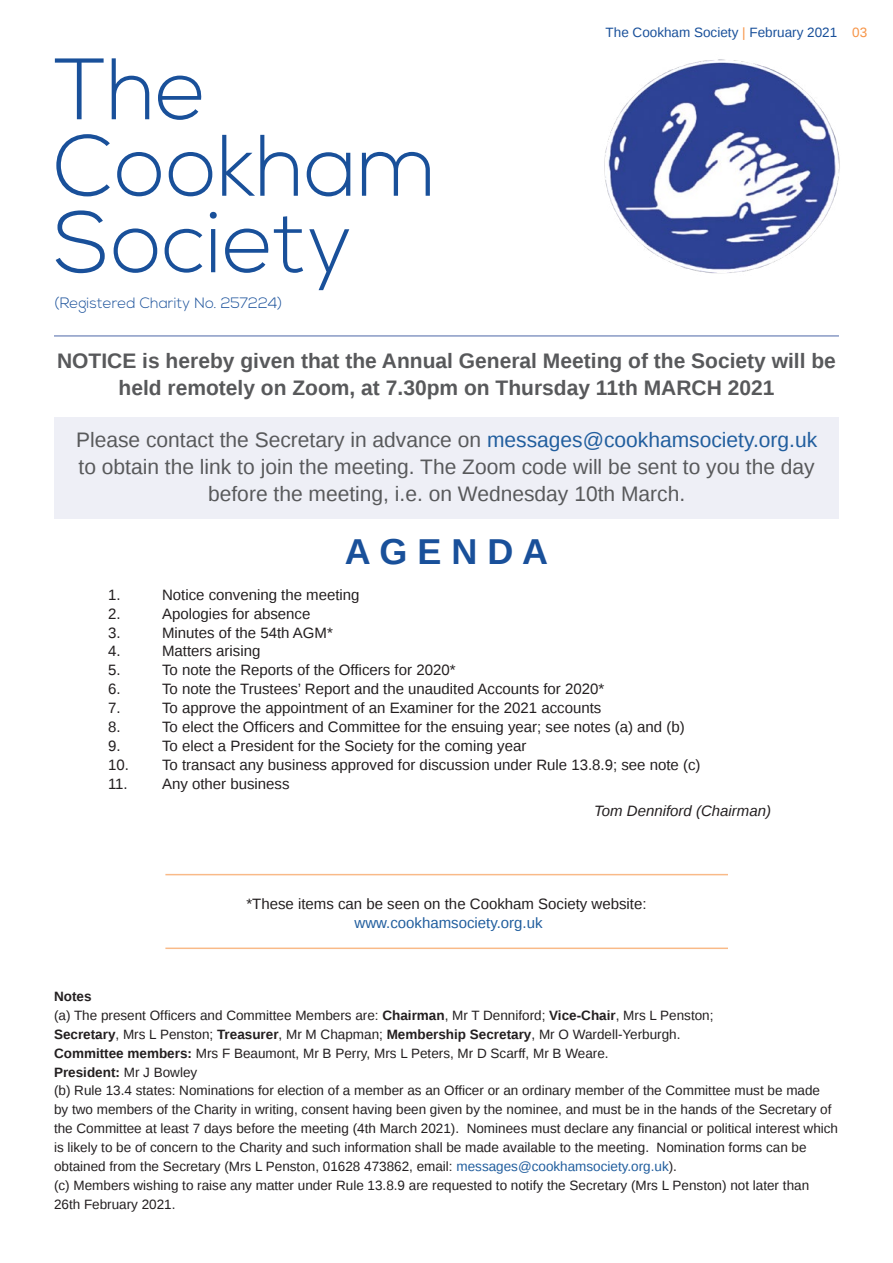
<style>
.page{position:relative;width:893px;height:1263px;background:#fff}
.page>*{position:absolute;margin:0;border:0;box-sizing:border-box;transform-origin:0 0}
.t1{font:300 87px/76.5px "Nexa";color:#19509a}
.t2{font:700 36px "Liberation Sans";color:#19509a}
.t3{font:21px/27px "Liberation Sans";color:#58595b;text-align:center}
.t4{font:700 21px/27px "Liberation Sans";color:#58595b;text-align:center}
.t5{font:15px "Liberation Sans";color:#231f20}
.t6{font:300 15px "Nexa";color:#19509a}
.t7{font:15px "Liberation Sans";color:#215e9e}
.t8{font:italic 15px "Liberation Sans";color:#231f20}
.t9{font:13.5px/18.9px "Liberation Sans";color:#231f20}
.t10{font:13.5px "Liberation Sans";color:#19509a}
.s1{color:#f79548}
.s2{color:#215e9e}
.s3{font-weight:700}
</style>
<div class="page">
<hr style="left:54px;top:336px;width:785px;height:1px;background:#4d67a8">
<img style="left:604px;top:59px;width:236px;height:215px">
<div style="left:54px;top:417px;width:785px;height:101px;background:#eeeff6"></div>
<hr style="left:165px;top:947px;width:563px;height:2px;background:#f79548">
<hr style="left:165px;top:874px;width:563px;height:1px;background:#f79548">
<h1 class="t1" style="left:54px;top:55px;width:385px">The<br>Cookham<br>Society</h1>
<p class="t6" style="left:54px;top:294px;width:230px">(Registered Charity No. 257224)</p>
<p class="t10" style="left:606px;top:25px;width:263px">The Cookham Society <span class="s1">|</span> February 2021 <span class="s1">03</span></p>
<h3 class="t4" style="left:57px;top:347px;width:780px">NOTICE is hereby given that the Annual General Meeting of the Society will be held remotely on Zoom, at 7.30pm on Thursday 11th MARCH 2021</h3>
<h3 class="t3" style="left:76px;top:427px;width:743px">Please contact the Secretary in advance on <span class="s2">messages@cookhamsociety.org.uk </span>to obtain the link to join the meeting. The Zoom code will be sent to you the day before the meeting, i.e. on Wednesday 10th March.</h3>
<h2 class="t2" style="left:345px;top:527px;width:205px">A G E N D A</h2>
<p class="t5" style="left:108px;top:586px;width:14px">1.</p>
<p class="t5" style="left:162px;top:586px;width:199px">Notice convening the meeting</p>
<p class="t5" style="left:108px;top:605px;width:14px">2.</p>
<p class="t5" style="left:162px;top:605px;width:150px">Apologies for absence</p>
<p class="t5" style="left:108px;top:624px;width:14px">3.</p>
<p class="t5" style="left:162px;top:624px;width:172px">Minutes of the 54th AGM*</p>
<p class="t5" style="left:108px;top:643px;width:14px">4.</p>
<p class="t5" style="left:162px;top:643px;width:100px">Matters arising</p>
<p class="t5" style="left:108px;top:662px;width:14px">5.</p>
<p class="t5" style="left:162px;top:662px;width:295px">To note the Reports of the Officers for 2020*</p>
<p class="t5" style="left:108px;top:681px;width:14px">6.</p>
<p class="t5" style="left:162px;top:681px;width:444px">To note the Trustees’ Report and the unaudited Accounts for 2020*</p>
<p class="t5" style="left:108px;top:699px;width:14px">7.</p>
<p class="t5" style="left:162px;top:699px;width:441px">To approve the appointment of an Examiner for the 2021 accounts</p>
<p class="t5" style="left:108px;top:718px;width:14px">8.</p>
<p class="t5" style="left:162px;top:718px;width:524px">To elect the Officers and Committee for the ensuing year; see notes (a) and (b)</p>
<p class="t5" style="left:108px;top:737px;width:14px">9.</p>
<p class="t5" style="left:162px;top:737px;width:366px">To elect a President for the Society for the coming year</p>
<p class="t5" style="left:108px;top:756px;width:594px">10. To transact any business approved for discussion under Rule 13.8.9; see note (c)</p>
<p class="t5" style="left:108px;top:775px;width:183px">11. Any other business</p>
<p class="t8" style="left:594px;top:800px;width:178px">Tom Denniford (Chairman)</p>
<p class="t5" style="left:246px;top:896px;width:402px">*These items can be seen on the Cookham Society website:</p>
<p class="t7" style="left:354px;top:915px;width:190px">www.cookhamsociety.org.uk</p>
<p class="t9" style="left:54px;top:987px;width:786px"><span class="s3">Notes<br></span>(a) The present Officers and Committee Members are: <span class="s3">Chairman</span>, Mr T Denniford; <span class="s3">Vice-Chair</span>, Mrs L Penston;<br><span class="s3">Secretary</span>, Mrs L Penston; <span class="s3">Treasurer</span>, Mr M Chapman; <span class="s3">Membership Secretary</span>, Mr O Wardell-Yerburgh.<br><span class="s3">Committee members:</span> Mrs F Beaumont, Mr B Perry, Mrs L Peters, Mr D Scarff, Mr B Weare.<br><span class="s3">President:</span> Mr J Bowley<br>(b) Rule 13.4 states: Nominations for election of a member as an Officer or an ordinary member of the Committee must be made<br>by two members of the Charity in writing, consent having been given by the nominee, and must be in the hands of the Secretary of the Committee at least 7 days before the meeting (4th March 2021). Nominees must declare any financial or political interest which is likely to be of concern to the Charity and such information shall be made available to the meeting. Nomination forms can be obtained from the Secretary (Mrs L Penston, 01628 473862, email: <span class="s2">messages@cookhamsociety.org.uk</span>).<br>(c) Members wishing to raise any matter under Rule 13.8.9 are requested to notify the Secretary (Mrs L Penston) not later than 26th February 2021.</p>
</div>
